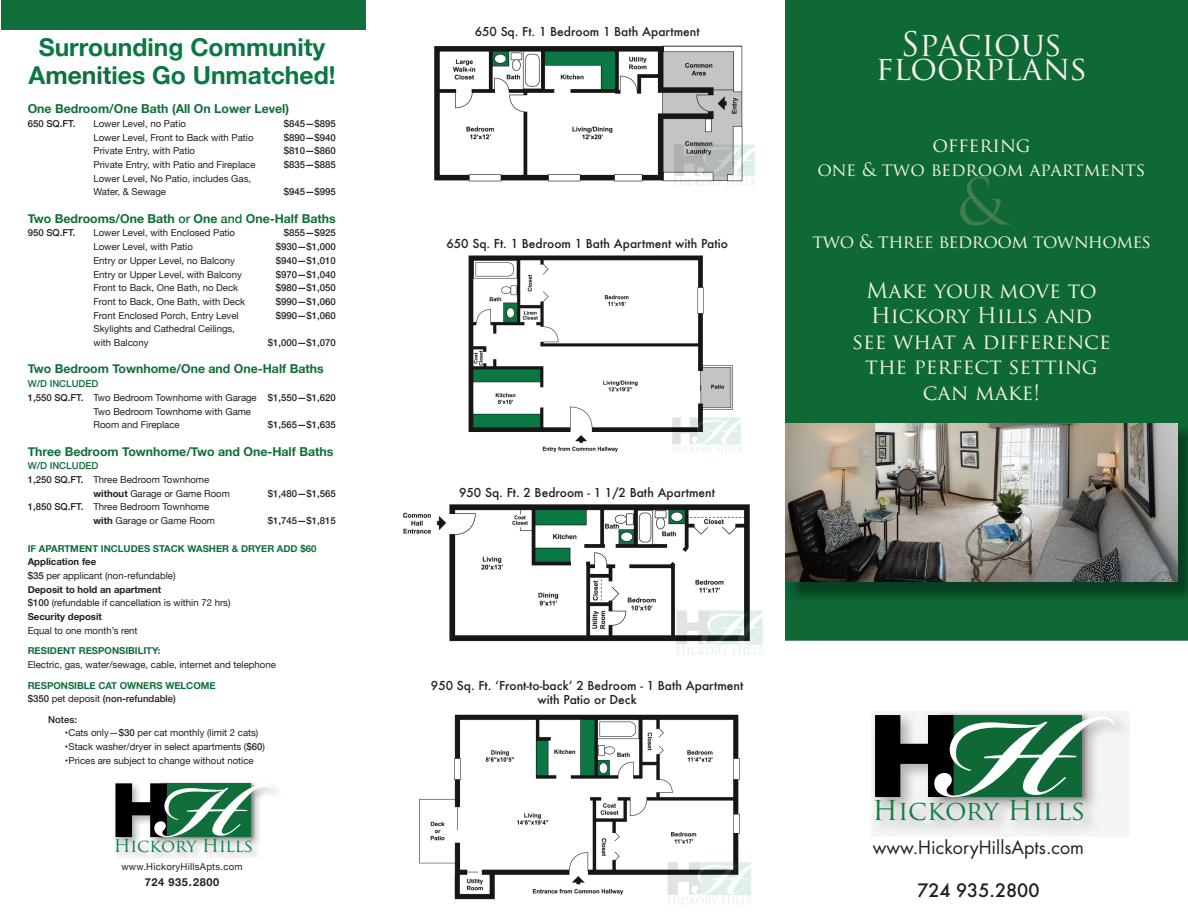
<style>
.page{position:relative;width:1188px;height:918px;background:#fff}
.page>*{position:absolute;margin:0;border:0;box-sizing:border-box;transform-origin:0 0}
.t1{font:63px "Trajan Pro";color:#447c4f}
.t2{font:33px/24px "Trajan Pro";color:#f6f3eb;text-align:center}
.t3{font:26.7px "Trajan Pro";color:#0c7f3f}
.t4{font:700 24.6px/27.5px "Helvetica Neue";color:#0a7842;text-align:center}
.t5{font:21px/25.5px "Trajan Pro";color:#f6f3eb;text-align:center}
.t6{font:19.5px "Trajan Pro";color:#f6f3eb}
.t7{font:18px "Trajan Pro";letter-spacing:-.025em;color:#f6f3eb}
.t8{font:18px "Trajan Pro";color:#f6f3eb}
.t9{font:18px "Futura";color:#231f20}
.t10{font:500 18px "Futura";color:#231f20}
.t11{font:17.55px "Trajan Pro";color:#0c7f3f}
.t12{font:700 12.3px "Helvetica Neue";color:#106e3b}
.t13{font:500 12px/14.4px "Futura";color:#231f20;text-align:center}
.t14{font:11.85px "Futura";color:#231f20}
.t15{font:700 10.95px "Helvetica Neue";letter-spacing:.05em;color:#231f20}
.t16{font:9.6px/13.6px "Helvetica Neue";color:#231f20}
.t17{font:500 9.6px "Helvetica Neue";color:#231f20}
.t18{font:700 9.6px/13.6px "Helvetica Neue";color:#106e3b}
.t19{font:9.6px "Helvetica Neue";letter-spacing:.025em;color:#231f20}
.t20{font:500 9.6px "Helvetica Neue";color:#106e3b}
.s1{color:#106e3b}
.s2{font-weight:500}
.s3{font-weight:700}
.s4{font-weight:500;color:#231f20}
.s5{font-weight:400;color:#231f20}
</style>
<div class="page">
<div style="left:1px;top:1px;width:365px;height:29px;background:#106e3b"></div>
<img style="left:115px;top:787px;width:162px;height:71px">
<img style="left:158px;top:782px;width:97px;height:58px">
<svg style="left:115px;top:783px;width:158px;height:54px"></svg>
<div style="left:785px;top:0;width:403px;height:641px;background:#0e6937"></div>
<img style="left:468px;top:255px;width:273px;height:197px">
<svg style="left:788px;top:426px;width:400px;height:175px;background:#0c4d29"></svg>
<img style="left:786px;top:423px;width:391px;height:159px">
<img style="left:419px;top:714px;width:332px;height:191px">
<img style="left:403px;top:504px;width:360px;height:151px">
<img style="left:434px;top:45px;width:321px;height:141px">
<svg style="left:871px;top:711px;width:259px;height:125px;fill:#ececec"></svg>
<svg style="left:940px;top:713px;width:148px;height:89px"></svg>
<svg style="left:875px;top:715px;width:240px;height:82px"></svg>
<h3 class="t4" style="left:28px;top:35px;width:309px">Surrounding Community<br>A<span class="s1">menit</span>ies Go Unmatched!</h3>
<p class="t12" style="left:28px;top:99px;width:263px">One Bedroom/One Bath (All On Lower Level)</p>
<p class="t17" style="left:28px;top:116px;width:49px">650 SQ.FT.</p>
<p class="t16" style="left:93px;top:117px;width:94px">Lower Level, no Patio</p>
<p class="t17" style="left:284px;top:116px;width:54px">$845—$895</p>
<p class="t16" style="left:93px;top:131px;width:162px">Lower Level, Front to Back with Patio</p>
<p class="t17" style="left:284px;top:129px;width:54px">$890—$940</p>
<p class="t16" style="left:93px;top:145px;width:103px">Private Entry, with Patio</p>
<p class="t17" style="left:284px;top:143px;width:54px">$810—$860</p>
<p class="t16" style="left:93px;top:158px;width:164px">Private Entry, with Patio and Fireplace</p>
<p class="t17" style="left:284px;top:157px;width:54px">$835—$885</p>
<p class="t16" style="left:93px;top:172px;width:159px">Lower Level, No Patio, includes Gas,<br>Water, &amp; Sewage</p>
<p class="t17" style="left:284px;top:184px;width:54px">$945—$995</p>
<p class="t12" style="left:28px;top:209px;width:310px">Two Bedrooms/One Bath <span class="s2">or</span> One <span class="s2">and</span> One-Half Baths</p>
<p class="t17" style="left:28px;top:225px;width:49px">950 SQ.FT.</p>
<p class="t16" style="left:93px;top:227px;width:143px">Lower Level, with Enclosed Patio</p>
<p class="t17" style="left:284px;top:225px;width:54px">$855—$925</p>
<p class="t16" style="left:93px;top:240px;width:101px">Lower Level, with Patio</p>
<p class="t17" style="left:276px;top:239px;width:62px">$930—$1,000</p>
<p class="t16" style="left:93px;top:254px;width:143px">Entry or Upper Level, no Balcony</p>
<p class="t17" style="left:276px;top:253px;width:62px">$940—$1,010</p>
<p class="t16" style="left:93px;top:268px;width:150px">Entry or Upper Level, with Balcony</p>
<p class="t17" style="left:276px;top:266px;width:62px">$970—$1,040</p>
<p class="t16" style="left:93px;top:282px;width:146px">Front to Back, One Bath, no Deck</p>
<p class="t17" style="left:276px;top:280px;width:62px">$980—$1,050</p>
<p class="t16" style="left:93px;top:295px;width:153px">Front to Back, One Bath, with Deck</p>
<p class="t17" style="left:276px;top:294px;width:62px">$990—$1,060</p>
<p class="t16" style="left:93px;top:309px;width:147px">Front Enclosed Porch, Entry Level</p>
<p class="t17" style="left:276px;top:308px;width:62px">$990—$1,060</p>
<p class="t16" style="left:93px;top:323px;width:143px">Skylights and Cathedral Ceilings, with Balcony</p>
<p class="t17" style="left:268px;top:335px;width:70px">$1,000—$1,070</p>
<p class="t12" style="left:28px;top:359px;width:298px">Two Bedroom Townhome/One and One-Half Baths</p>
<p class="t20" style="left:28px;top:376px;width:72px">W/D INCLUDED</p>
<p class="t16" style="left:28px;top:391px;width:310px"><span class="s2">1,550 SQ.FT.</span> Two Bedroom Townhome with Garage <span class="s2">$1,550—$1,620</span></p>
<p class="t16" style="left:93px;top:405px;width:159px">Two Bedroom Townhome with Game</p>
<p class="t16" style="left:93px;top:419px;width:88px">Room and Fireplace</p>
<p class="t17" style="left:268px;top:417px;width:70px">$1,565—$1,635</p>
<p class="t12" style="left:28px;top:442px;width:307px">Three Bedroom Townhome/Two and One-Half Baths</p>
<p class="t20" style="left:28px;top:458px;width:72px">W/D INCLUDED</p>
<p class="t16" style="left:28px;top:473px;width:183px"><span class="s2">1,250 SQ.FT.</span> Three Bedroom Townhome</p>
<p class="t16" style="left:93px;top:487px;width:138px"><span class="s3">without</span> Garage or Game Room</p>
<p class="t17" style="left:268px;top:486px;width:70px">$1,480—$1,565</p>
<p class="t16" style="left:93px;top:501px;width:123px;text-indent:-66px"><span class="s2">1,850 SQ.FT.</span> Three Bedroom Townhome <span class="s3">with</span> Garage or Game Room</p>
<p class="t17" style="left:268px;top:513px;width:70px">$1,745—$1,815</p>
<p class="t18" style="left:28px;top:542px;width:290px">IF APARTMENT INCLUDES STACK WASHER &amp; DRYER ADD $60</p>
<p class="t16" style="left:28px;top:556px;width:204px"><span class="s3">Application fee<br></span><span class="s2">$35</span> per applicant (non-refundable)<br><span class="s3">Deposit to hold an apartment<br></span><span class="s2">$100</span> (refundable if cancellation is within 72 hrs)<br><span class="s3">Security deposit</span></p>
<p class="t16" style="left:28px;top:624px;width:111px">Equal to one month’s rent</p>
<p class="t18" style="left:28px;top:644px;width:134px">RESIDENT RESPONSIBILITY:</p>
<p class="t16" style="left:28px;top:658px;width:250px">Electric, gas, water/sewage, cable, internet and telephone</p>
<p class="t18" style="left:28px;top:679px;width:190px">RESPONSIBLE CAT OWNERS WELCOME <span class="s4">$350</span> <span class="s5">pet deposit</span> <span class="s4">(non-refundable)</span></p>
<p class="t17" style="left:48px;top:712px;width:30px">Notes:</p>
<p class="t16" style="left:65px;top:727px;width:195px">•Cats only—<span class="s2">$30</span> per cat monthly (limit 2 cats)</p>
<p class="t16" style="left:65px;top:740px;width:202px">•Stack washer/dryer in select apartments (<span class="s2">$60</span>)</p>
<p class="t16" style="left:65px;top:754px;width:191px">•Prices are subject to change without notice</p>
<h3 class="t11" style="left:114px;top:835px;width:141px">Hickory Hills</h3>
<p class="t19" style="left:121px;top:859px;width:123px">www.HickoryHillsApts.com</p>
<p class="t15" style="left:145px;top:874px;width:76px">724 935.2800</p>
<p class="t14" style="left:114px;top:862px;width:140px">www.HickoryHillsApts.com</p>
<p class="t13" style="left:475px;top:24px;width:226px">650 Sq. Ft. 1 Bedroom 1 Bath Apartment</p>
<p class="t13" style="left:446px;top:236px;width:283px">650 Sq. Ft. 1 Bedroom 1 Bath Apartment with Patio</p>
<p class="t13" style="left:459px;top:485px;width:257px">950 Sq. Ft. 2 Bedroom - 1 1/2 Bath Apartment</p>
<h2 class="t2" style="left:876px;top:32px;width:213px">Spacious floorplans</h2>
<h3 class="t6" style="left:933px;top:133px;width:99px">offering</h3>
<h3 class="t8" style="left:818px;top:158px;width:329px">one &amp; two bedroom apartments</h3>
<h1 class="t1" style="left:957px;top:162px;width:50px">&amp;</h1>
<h3 class="t7" style="left:812px;top:230px;width:340px">two &amp; three bedroom townhomes</h3>
<h3 class="t5" style="left:853px;top:277px;width:260px">Make your move to<br>Hickory Hills and see what a difference the perfect setting can make!</h3>
<p class="t13" style="left:431px;top:678px;width:314px">950 Sq. Ft. ʻFront-to-backʼ 2 Bedroom - 1 Bath Apartment with Patio or Deck</p>
<h3 class="t3" style="left:873px;top:794px;width:214px">Hickory Hills</h3>
<h3 class="t9" style="left:873px;top:835px;width:213px">www.HickoryHillsApts.com</h3>
<h3 class="t10" style="left:917px;top:878px;width:124px">724 935.2800</h3>
</div>
